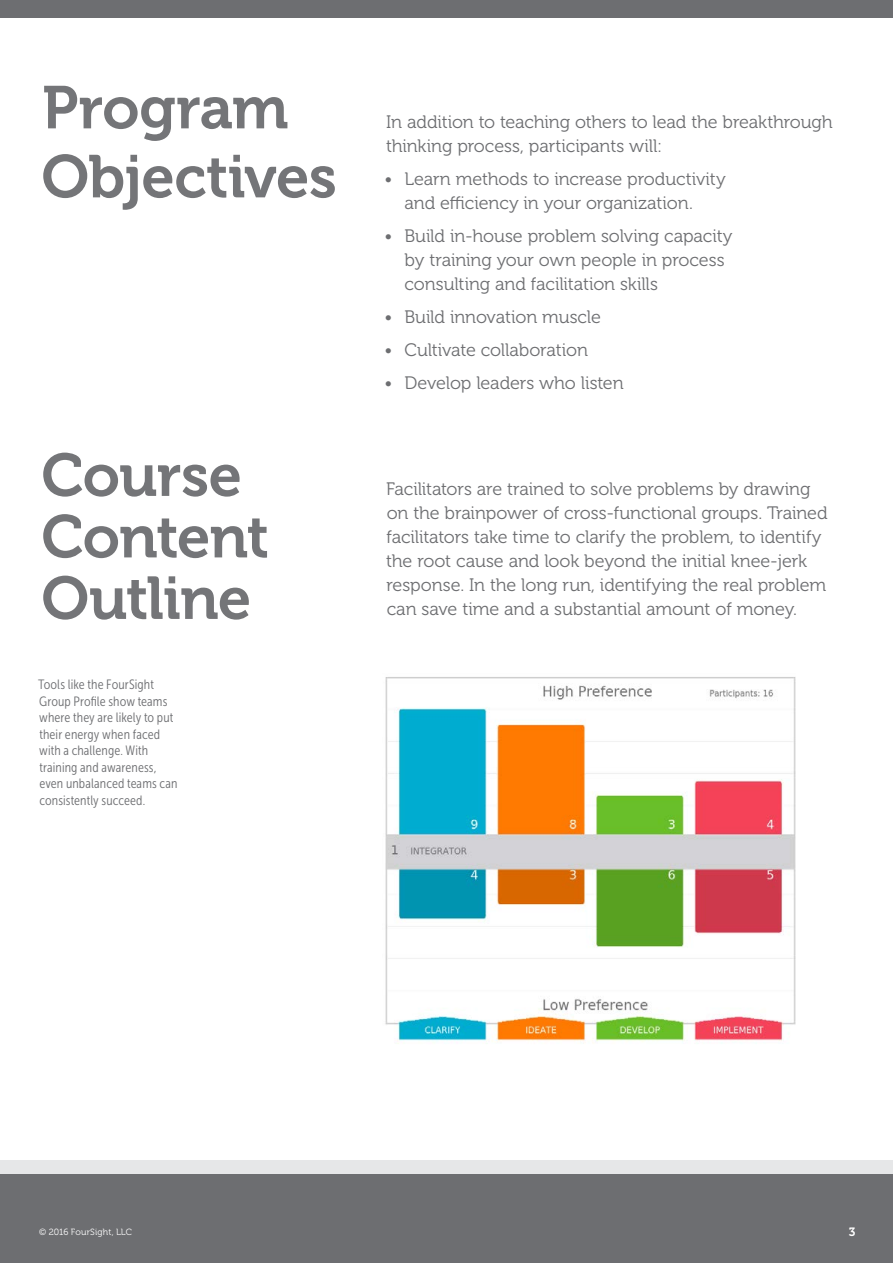
<style>
.page{position:relative;width:893px;height:1263px;background:#fff}
.page>*{position:absolute;margin:0;border:0;box-sizing:border-box;transform-origin:0 0}
.t1{font:60px/61.5px "Museo 700";letter-spacing:-.015em;color:#6d6e71}
.t2{font:18px/24px "Museo 300";letter-spacing:-.01em;color:#6d6e71}
.t3{font:13.5px/16.5px "Museo Sans Cond 300";letter-spacing:.01em;color:#6d6e71}
.t4{font:12px "Museo 700";color:#fff}
.t5{font:9px "Museo 300";letter-spacing:.015em;color:#fff}
</style>
<div class="page">
<div style="left:0;top:1174px;width:893px;height:89px;background:#6d6e71"></div>
<div style="left:0;top:1160px;width:893px;height:14px;background:#e6e7e8"></div>
<div style="left:0;top:0;width:893px;height:17px;background:#6d6e71"></div>
<img style="left:385px;top:677px;width:411px;height:367px">
<h1 class="t1" style="left:41px;top:74px;width:297px;line-height:69px">Program<br>Objectives</h1>
<h1 class="t1" style="left:41px;top:445px;width:229px">Course<br>Content<br>Outline</h1>
<p class="t3" style="left:38px;top:676px;width:141px">Tools like the FourSight<br>Group Profile show teams where they are likely to put their energy when faced with a challenge. With training and awareness, even unbalanced teams can consistently succeed.</p>
<p class="t2" style="left:386px;top:110px;width:448px">In addition to teaching others to lead the breakthrough thinking process, participants will:</p>
<p class="t2" style="left:404px;top:167px;width:323px;text-indent:-20px">• Learn methods to increase productivity and efficiency in your organization.</p>
<p class="t2" style="left:404px;top:224px;width:330px;text-indent:-20px">• Build in-house problem solving capacity by training your own people in process consulting and facilitation skills</p>
<p class="t2" style="left:384px;top:305px;width:218px">• Build innovation muscle</p>
<p class="t2" style="left:384px;top:338px;width:205px">• Cultivate collaboration</p>
<p class="t2" style="left:384px;top:371px;width:241px">• Develop leaders who listen</p>
<p class="t2" style="left:386px;top:477px;width:443px">Facilitators are trained to solve problems by drawing on the brainpower of cross-functional groups. Trained facilitators take time to clarify the problem, to identify the root cause and look beyond the initial knee-jerk response. In the long run, identifying the real problem can save time and a substantial amount of money.</p>
<p class="t5" style="left:39px;top:1227px;width:94px">© 2016 FourSight, LLC</p>
<p class="t4" style="left:849px;top:1225px;width:8px">3</p>
</div>
